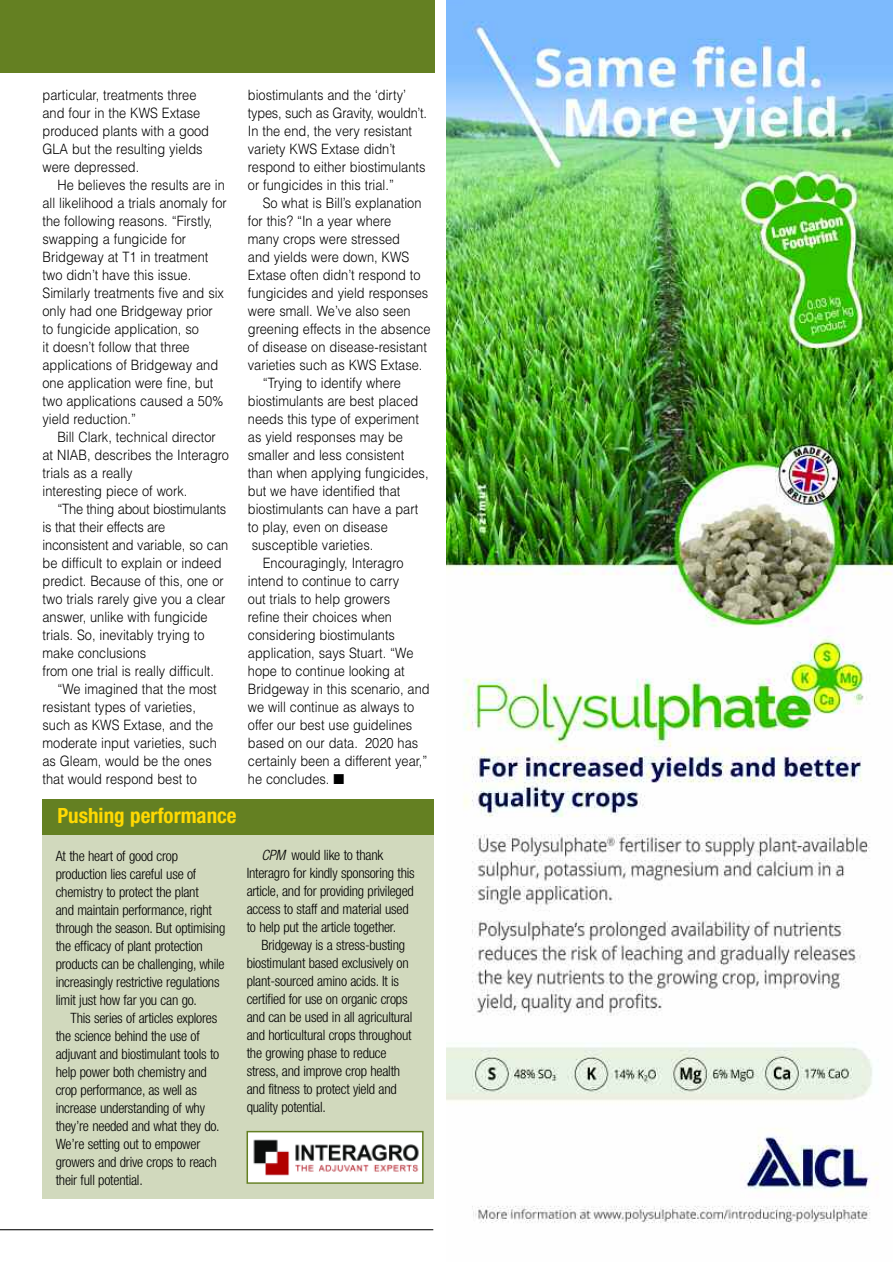
<style>
.page{position:relative;width:893px;height:1263px;background:#fff}
.page>*{position:absolute;margin:0;border:0;box-sizing:border-box;transform-origin:0 0}
.t1{font:700 condensed 21px "Helvetica Neue";color:#ffd902}
.t2{font:300 14.25px/18px "Helvetica";color:#000;scale:.9 1}
.t3{font:300 condensed 14.25px/18px "Helvetica Neue";letter-spacing:-.015em;color:#000}
.s1{font-style:italic}
</style>
<div class="page">
<div style="left:43px;top:834px;width:391px;height:364px;background:#d1d9bd"></div>
<div style="left:43px;top:799px;width:391px;height:36px;background:#648022"></div>
<img style="left:250px;top:1134px;width:171px;height:47px">
<div style="left:247px;top:1131px;width:177px;height:53px;border:2px solid #648022"></div>
<img style="left:446px;top:0;width:447px;height:1223px">
<div style="left:0;top:0;width:435px;height:72px;background:#648022"></div>
<hr style="left:0;top:1229px;width:433px;height:1px;background:#000">
<p class="t2" style="left:43px;top:86px;width:187px">particular, treatments three and four in the KWS Extase produced plants with a good<br>GLA but the resulting yields were depressed.</p>
<p class="t2" style="left:43px;top:176px;width:206px;text-indent:15px">He believes the results are in all likelihood a trials anomaly for the following reasons. “Firstly, swapping a fungicide for<br>Bridgeway at T1 in treatment two didn’t have this issue.<br>Similarly treatments five and six only had one Bridgeway prior to fungicide application, so<br>it doesn’t follow that three applications of Bridgeway and one application were fine, but two applications caused a 50% yield reduction.”</p>
<p class="t2" style="left:43px;top:428px;width:209px;text-indent:15px">Bill Clark, technical director at NIAB, describes the Interagro trials as a really<br>interesting piece of work.</p>
<p class="t2" style="left:43px;top:500px;width:208px;text-indent:15px">“The thing about biostimulants is that their effects are inconsistent and variable, so can be difficult to explain or indeed predict. Because of this, one or two trials rarely give you a clear answer, unlike with fungicide trials. So, inevitably trying to make conclusions<br>from one trial is really difficult.</p>
<p class="t2" style="left:43px;top:680px;width:195px;text-indent:15px">“We imagined that the most resistant types of varieties, such as KWS Extase, and the moderate input varieties, such as Gleam, would be the ones that would respond best to</p>
<h1 class="t1" style="left:57px;top:808px;width:181px">Pushing performance</h1>
<p class="t3" style="left:56px;top:848px;width:171px">At the heart of good crop production lies careful use of chemistry to protect the plant<br>and maintain performance, right through the season. But optimising the efficacy of plant protection products can be challenging, while increasingly restrictive regulations limit just how far you can go.</p>
<p class="t3" style="left:56px;top:1010px;width:166px;text-indent:15px">This series of articles explores the science behind the use of adjuvant and biostimulant tools to help power both chemistry and crop performance, as well as increase understanding of why they’re needed and what they do.<br>We’re setting out to empower growers and drive crops to reach their full potential.</p>
<p class="t2" style="left:248px;top:86px;width:200px">biostimulants and the ‘dirty’ types, such as Gravity, wouldn’t.<br>In the end, the very resistant variety KWS Extase didn’t respond to either biostimulants or fungicides in this trial.”</p>
<p class="t2" style="left:263px;top:194px;width:178px">So what is Bill’s explanation</p>
<p class="t2" style="left:248px;top:212px;width:161px">for this? “In a year where</p>
<p class="t2" style="left:248px;top:230px;width:171px">many crops were stressed</p>
<p class="t2" style="left:248px;top:248px;width:181px">and yields were down, KWS</p>
<p class="t2" style="left:248px;top:266px;width:193px">Extase often didn’t respond to</p>
<p class="t2" style="left:248px;top:284px;width:202px">fungicides and yield responses</p>
<p class="t2" style="left:248px;top:302px;width:182px">were small. We’ve also seen</p>
<p class="t2" style="left:248px;top:320px;width:205px">greening effects in the absence</p>
<p class="t2" style="left:248px;top:338px;width:200px">of disease on disease-resistant</p>
<p class="t2" style="left:248px;top:356px;width:196px">varieties such as KWS Extase.</p>
<p class="t2" style="left:263px;top:374px;width:155px">“Trying to identify where</p>
<p class="t2" style="left:248px;top:392px;width:191px">biostimulants are best placed</p>
<p class="t2" style="left:248px;top:410px;width:192px">needs this type of experiment</p>
<p class="t2" style="left:248px;top:428px;width:174px">as yield responses may be</p>
<p class="t2" style="left:248px;top:446px;width:175px">smaller and less consistent</p>
<p class="t2" style="left:248px;top:464px;width:202px">than when applying fungicides,</p>
<p class="t2" style="left:248px;top:482px;width:171px">but we have identified that</p>
<p class="t2" style="left:248px;top:500px;width:191px">biostimulants can have a part</p>
<p class="t2" style="left:248px;top:518px;width:157px">to play, even on disease</p>
<p class="t2" style="left:252px;top:536px;width:137px">susceptible varieties.</p>
<p class="t2" style="left:263px;top:554px;width:158px">Encouragingly, Interagro</p>
<p class="t2" style="left:248px;top:572px;width:170px">intend to continue to carry</p>
<p class="t2" style="left:248px;top:590px;width:160px">out trials to help growers</p>
<p class="t2" style="left:248px;top:608px;width:162px">refine their choices when</p>
<p class="t2" style="left:248px;top:626px;width:165px">considering biostimulants</p>
<p class="t2" style="left:248px;top:644px;width:186px">application, says Stuart. “We</p>
<p class="t2" style="left:248px;top:662px;width:176px">hope to continue looking at</p>
<p class="t2" style="left:248px;top:680px;width:203px">Bridgeway in this scenario, and</p>
<p class="t2" style="left:248px;top:698px;width:186px">we will continue as always to</p>
<p class="t2" style="left:248px;top:716px;width:184px">offer our best use guidelines</p>
<p class="t2" style="left:248px;top:734px;width:191px">based on our data. 2020 has</p>
<p class="t2" style="left:248px;top:752px;width:201px">certainly been a different year,”</p>
<p class="t2" style="left:248px;top:770px;width:109px">he concludes. ■</p>
<p class="t3" style="left:247px;top:847px;width:170px;text-indent:15px"><span class="s1">CPM</span> would like to thank Interagro for kindly sponsoring this article, and for providing privileged access to staff and material used to help put the article together.</p>
<p class="t3" style="left:247px;top:937px;width:167px;text-indent:15px">Bridgeway is a stress-busting biostimulant based exclusively on plant-sourced amino acids. It is certified for use on organic crops and can be used in all agricultural and horticultural crops throughout the growing phase to reduce stress, and improve crop health and fitness to protect yield and quality potential.</p>
</div>
